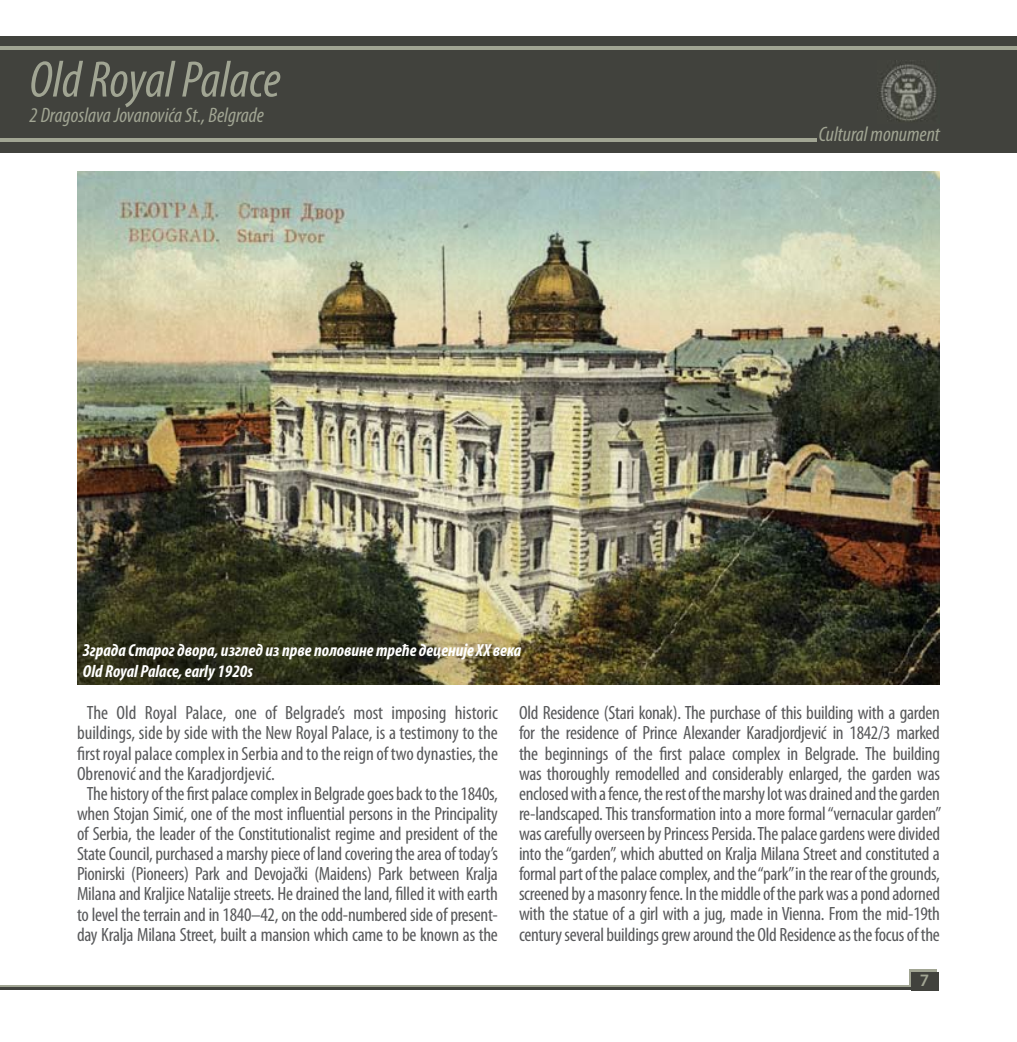
<style>
.page{position:relative;width:1017px;height:1042px;background:#fff}
.page>*{position:absolute;margin:0;border:0;box-sizing:border-box;transform-origin:0 0}
.t1{font:italic condensed 51.62px "Myriad Pro";color:#a1a593}
.t2{font:italic condensed 21px "Myriad Pro";color:#a1a593}
.t3{font:condensed 19.25px/20.1px "Myriad Pro";letter-spacing:-.015em;color:#58595b;text-align:justify}
.t4{font:italic 700 condensed 17.5px/21px "Myriad Pro";color:#fff}
.t5{font:600 17.5px "Myriad Pro";color:#a1a593}
</style>
<div class="page">
<div style="left:909px;top:969px;width:27px;height:19px;background:#a1a593"></div>
<hr style="left:0;top:985px;width:934px;height:3px;background:#a1a593">
<div style="left:911px;top:971px;width:28px;height:19px;background:#41423d"></div>
<hr style="left:0;top:987px;width:914px;height:3px;background:#41423d">
<div style="left:0;top:36px;width:1017px;height:116px;background:#41423d"></div>
<hr style="left:0;top:46px;width:1017px;height:4px;background:#a1a593">
<hr style="left:1px;top:138px;width:816px;height:4px;background:#a1a593">
<img style="left:880px;top:60px;width:56px;height:61px">
<img style="left:77px;top:171px;width:863px;height:514px">
<h1 class="t1" style="left:30px;top:48px;width:253px">Old Royal Palace</h1>
<p class="t2" style="left:30px;top:102px;width:236px">2 Dragoslava Jovanovića St., Belgrade</p>
<p class="t4" style="left:83px;top:639px;width:440px">Зграда Старог двора, изглед из прве половине треће деценије XX века<br>Old Royal Palace, early 1920s</p>
<p class="t2" style="left:819px;top:121px;width:123px">Cultural monument</p>
<p class="t3" style="left:87px;top:703px;width:413px">The Old Royal Palace, one of Belgrade’s most imposing historic</p>
<p class="t3" style="left:77px;top:723px;width:422px">buildings, side by side with the New Royal Palace, is a testimony to the</p>
<p class="t3" style="left:77px;top:743px;width:423px">first royal palace complex in Serbia and to the reign of two dynasties, the</p>
<p class="t3" style="left:77px;top:763px;width:199px">Obrenović and the Karadjordjević.</p>
<p class="t3" style="left:87px;top:783px;width:412px">The history of the first palace complex in Belgrade goes back to the 1840s,</p>
<p class="t3" style="left:77px;top:803px;width:422px">when Stojan Simić, one of the most influential persons in the Principality</p>
<p class="t3" style="left:77px;top:823px;width:422px">of Serbia, the leader of the Constitutionalist regime and president of the</p>
<p class="t3" style="left:77px;top:843px;width:422px">State Council, purchased a marshy piece of land covering the area of today’s</p>
<p class="t3" style="left:77px;top:863px;width:422px">Pionirski (Pioneers) Park and Devojački (Maidens) Park between Kralja</p>
<p class="t3" style="left:77px;top:884px;width:423px">Milana and Kraljice Natalije streets. He drained the land, filled it with earth</p>
<p class="t3" style="left:77px;top:904px;width:422px">to level the terrain and in 1840–42, on the odd-numbered side of present-</p>
<p class="t3" style="left:77px;top:924px;width:422px">day Kralja Milana Street, built a mansion which came to be known as the</p>
<p class="t3" style="left:519px;top:702px;width:424px">Old Residence (Stari konak). The purchase of this building with a garden for the residence of Prince Alexander Karadjordjević in 1842/3 marked the beginnings of the first palace complex in Belgrade. The building was thoroughly remodelled and considerably enlarged, the garden was enclosed with a fence, the rest of the marshy lot was drained and the garden re-landscaped. This transformation into a more formal “vernacular garden” was carefully overseen by Princess Persida. The palace gardens were divided into the “garden”, which abutted on Kralja Milana Street and constituted a formal part of the palace complex, and the “park” in the rear of the grounds, screened by a masonry fence. In the middle of the park was a pond adorned with the statue of a girl with a jug, made in Vienna. From the mid-19th century several buildings grew around the Old Residence as the focus of the</p>
<p class="t5" style="left:920px;top:969px;width:11px">7</p>
</div>
